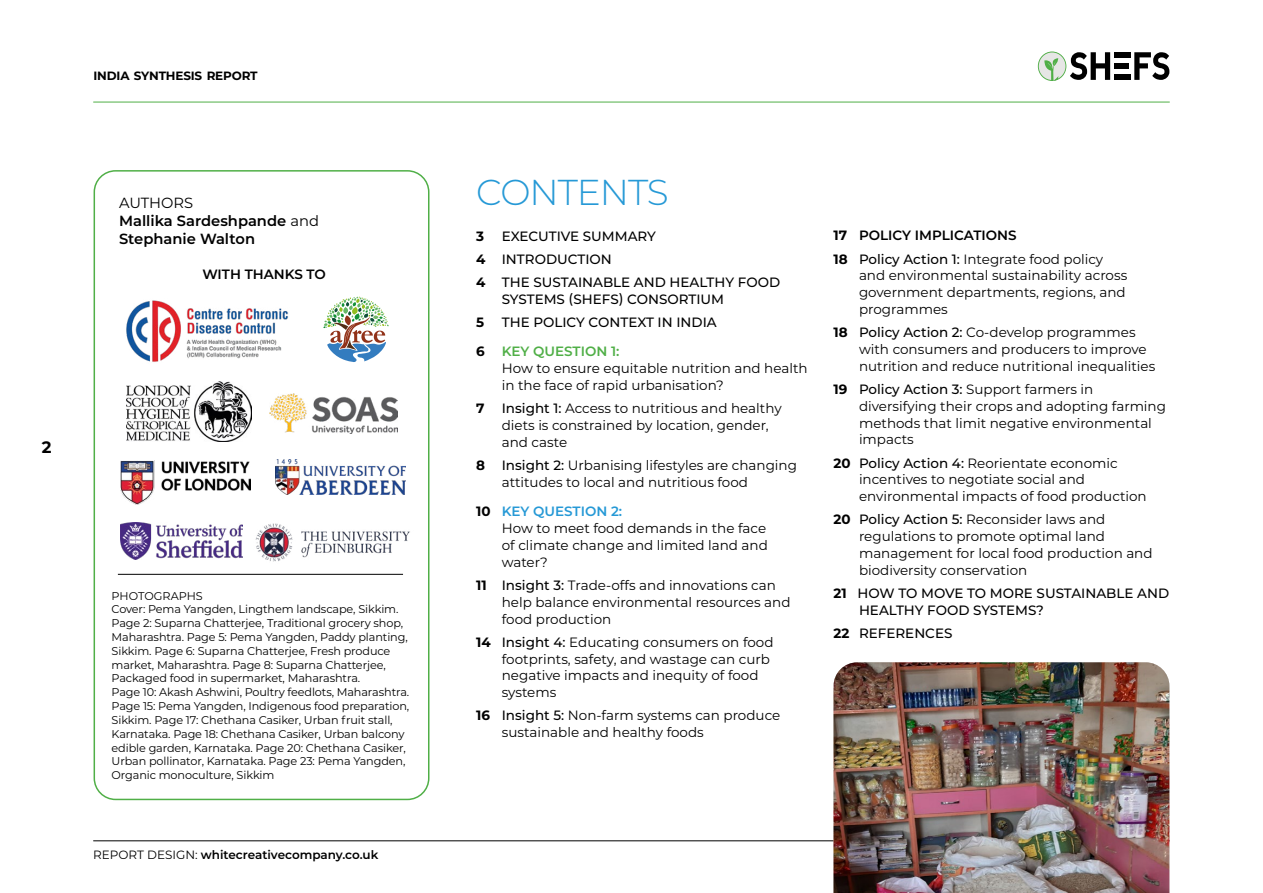
<style>
.page{position:relative;width:1263px;height:893px;background:#fff}
.page>*{position:absolute;margin:0;border:0;box-sizing:border-box;transform-origin:0 0}
.t1{font:300 36px "Montserrat";letter-spacing:-.03em;color:#2699d6}
.t2{font:700 16.5px "Montserrat";color:#000}
.t3{font:600 14.7px/18px "Montserrat";color:#000}
.t4{font:14.7px "Montserrat";color:#000}
.t5{font:13.5px/16.8px "Montserrat";color:#000}
.t6{font:500 13.5px/23.2px "Montserrat";color:#000}
.t7{font:600 13.5px "Montserrat";color:#50af47}
.t8{font:600 13.5px "Montserrat";color:#000}
.t9{font:700 13.5px "Montserrat";color:#000}
.t10{font:600 12px "Montserrat";color:#000}
.t11{font:700 12px "Montserrat";letter-spacing:-.015em;color:#000}
.t12{font:11.25px/13.8px "Montserrat";letter-spacing:-.01em;color:#000}
.s1{font-weight:400}
.s2{font-weight:700}
.s3{font-weight:500}
.s4{font-weight:600;color:#2699d6}
.s5{font-weight:600}
</style>
<div class="page">
<svg style="left:1134px;top:52px;width:35px;height:28px"></svg>
<div style="left:1114px;top:52px;width:17px;height:5px;background:#000"></div>
<div style="left:1114px;top:63px;width:15px;height:6px;background:#000"></div>
<div style="left:1114px;top:75px;width:17px;height:5px;background:#000"></div>
<svg style="left:1038px;top:52px;width:72px;height:29px"></svg>
<hr style="left:94px;top:102px;width:1075px;height:1px;background:#50af47">
<hr style="left:94px;top:840px;width:1075px;height:1px;background:#000">
<img style="left:833px;top:662px;width:336px;height:231px">
<div style="left:94px;top:170px;width:335px;height:630px;border:2px solid #50af47;border-radius:21px"></div>
<img style="left:269px;top:393px;width:129px;height:41px">
<svg style="left:323px;top:296px;width:66px;height:66px"></svg>
<img style="left:126px;top:300px;width:163px;height:62px">
<img style="left:126px;top:381px;width:126px;height:61px">
<img style="left:255px;top:523px;width:155px;height:39px">
<img style="left:275px;top:459px;width:131px;height:36px">
<img style="left:121px;top:460px;width:129px;height:44px">
<img style="left:121px;top:522px;width:121px;height:37px">
<hr style="left:118px;top:574px;width:285px;height:1px;background:#000">
<p class="t11" style="left:94px;top:67px;width:166px">INDIA SYNTHESIS REPORT</p>
<p class="t4" style="left:119px;top:193px;width:76px">AUTHORS</p>
<p class="t3" style="left:119px;top:212px;width:201px">Mallika Sardeshpande <span class="s1">and<br></span>Stephanie Walton</p>
<p class="t8" style="left:202px;top:265px;width:125px">WITH THANKS TO</p>
<p class="t2" style="left:42px;top:435px;width:11px">2</p>
<p class="t12" style="left:112px;top:588px;width:299px">PHOTOGRAPHS<br>Cover: Pema Yangden, Lingthem landscape, Sikkim.<br>Page 2: Suparna Chatterjee, Traditional grocery shop, Maharashtra. Page 5: Pema Yangden, Paddy planting, Sikkim. Page 6: Suparna Chatterjee, Fresh produce market, Maharashtra. Page 8: Suparna Chatterjee, Packaged food in supermarket, Maharashtra.<br>Page 10: Akash Ashwini, Poultry feedlots, Maharashtra.<br>Page 15: Pema Yangden, Indigenous food preparation, Sikkim. Page 17: Chethana Casiker, Urban fruit stall, Karnataka. Page 18: Chethana Casiker, Urban balcony edible garden, Karnataka. Page 20: Chethana Casiker, Urban pollinator, Karnataka. Page 23: Pema Yangden, Organic monoculture, Sikkim</p>
<p class="t10" style="left:93px;top:846px;width:287px"><span class="s1">REPORT DESIGN:</span> whitecreativecompany.co.uk</p>
<h1 class="t1" style="left:476px;top:168px;width:194px">CONTENTS</h1>
<p class="t6" style="left:476px;top:224px;width:305px;text-indent:26px">EXECUTIVE SUMMARY<br><span class="s2">4</span> INTRODUCTION<br><span class="s2">4</span> THE SUSTAINABLE AND HEALTHY FOOD</p>
<p class="t6" style="left:502px;top:287px;width:224px">SYSTEMS (SHEFS) CONSORTIUM</p>
<p class="t9" style="left:476px;top:312px;width:10px">5</p>
<p class="t6" style="left:502px;top:310px;width:216px">THE POLICY CONTEXT IN INDIA</p>
<p class="t9" style="left:476px;top:342px;width:10px">6</p>
<p class="t7" style="left:502px;top:342px;width:119px">KEY QUESTION 1:</p>
<p class="t5" style="left:502px;top:360px;width:307px">How to ensure equitable nutrition and health in the face of rapid urbanisation?</p>
<p class="t9" style="left:476px;top:399px;width:10px">7</p>
<p class="t5" style="left:502px;top:400px;width:281px"><span class="s3">Insight 1:</span> Access to nutritious and healthy diets is constrained by location, gender, and caste</p>
<p class="t5" style="left:502px;top:456px;width:297px;text-indent:-26px"><span class="s2">8</span> <span class="s3">Insight 2:</span> Urbanising lifestyles are changing attitudes to local and nutritious food</p>
<p class="t5" style="left:502px;top:503px;width:268px;text-indent:-26px"><span class="s2">10</span> <span class="s4">KEY QUESTION 2:<br></span>How to meet food demands in the face of climate change and limited land and water?</p>
<p class="t5" style="left:502px;top:576px;width:290px;text-indent:-26px"><span class="s2">11</span> <span class="s3">Insight 3:</span> Trade-offs and innovations can help balance environmental resources and food production</p>
<p class="t5" style="left:502px;top:633px;width:273px;text-indent:-26px"><span class="s2">14</span> <span class="s3">Insight 4:</span> Educating consumers on food footprints, safety, and wastage can curb negative impacts and inequity of food systems</p>
<p class="t5" style="left:502px;top:707px;width:280px;text-indent:-26px"><span class="s2">16</span> <span class="s3">Insight 5:</span> Non-farm systems can produce sustainable and healthy foods</p>
<p class="t9" style="left:476px;top:226px;width:9px">3</p>
<p class="t5" style="left:833px;top:224px;width:271px;line-height:23.2px"><span class="s2">17</span> <span class="s5">POLICY IMPLICATIONS<br></span><span class="s2">18</span> <span class="s3">Policy Action 1:</span> Integrate food policy</p>
<p class="t5" style="left:859px;top:267px;width:270px;text-align:justify">and environmental sustainability across government departments, regions, and programmes</p>
<p class="t5" style="left:859px;top:324px;width:298px;text-indent:-26px"><span class="s2">18</span> <span class="s3">Policy Action 2:</span> Co-develop programmes with consumers and producers to improve nutrition and reduce nutritional inequalities</p>
<p class="t5" style="left:859px;top:380px;width:308px;text-indent:-26px"><span class="s2">19</span> <span class="s3">Policy Action 3:</span> Support farmers in diversifying their crops and adopting farming methods that limit negative environmental impacts</p>
<p class="t5" style="left:859px;top:454px;width:289px;text-indent:-26px"><span class="s2">20</span> <span class="s3">Policy Action 4:</span> Reorientate economic incentives to negotiate social and environmental impacts of food production</p>
<p class="t5" style="left:859px;top:511px;width:295px;text-indent:-26px"><span class="s2">20</span> <span class="s3">Policy Action 5:</span> Reconsider laws and regulations to promote optimal land management for local food production and biodiversity conservation</p>
<p class="t6" style="left:859px;top:584px;width:312px;line-height:16.8px;text-indent:-26px"><span class="s2">21</span> HOW TO MOVE TO MORE SUSTAINABLE AND<br>HEALTHY FOOD SYSTEMS?</p>
<p class="t6" style="left:833px;top:621px;width:121px"><span class="s2">22</span> REFERENCES</p>
</div>
